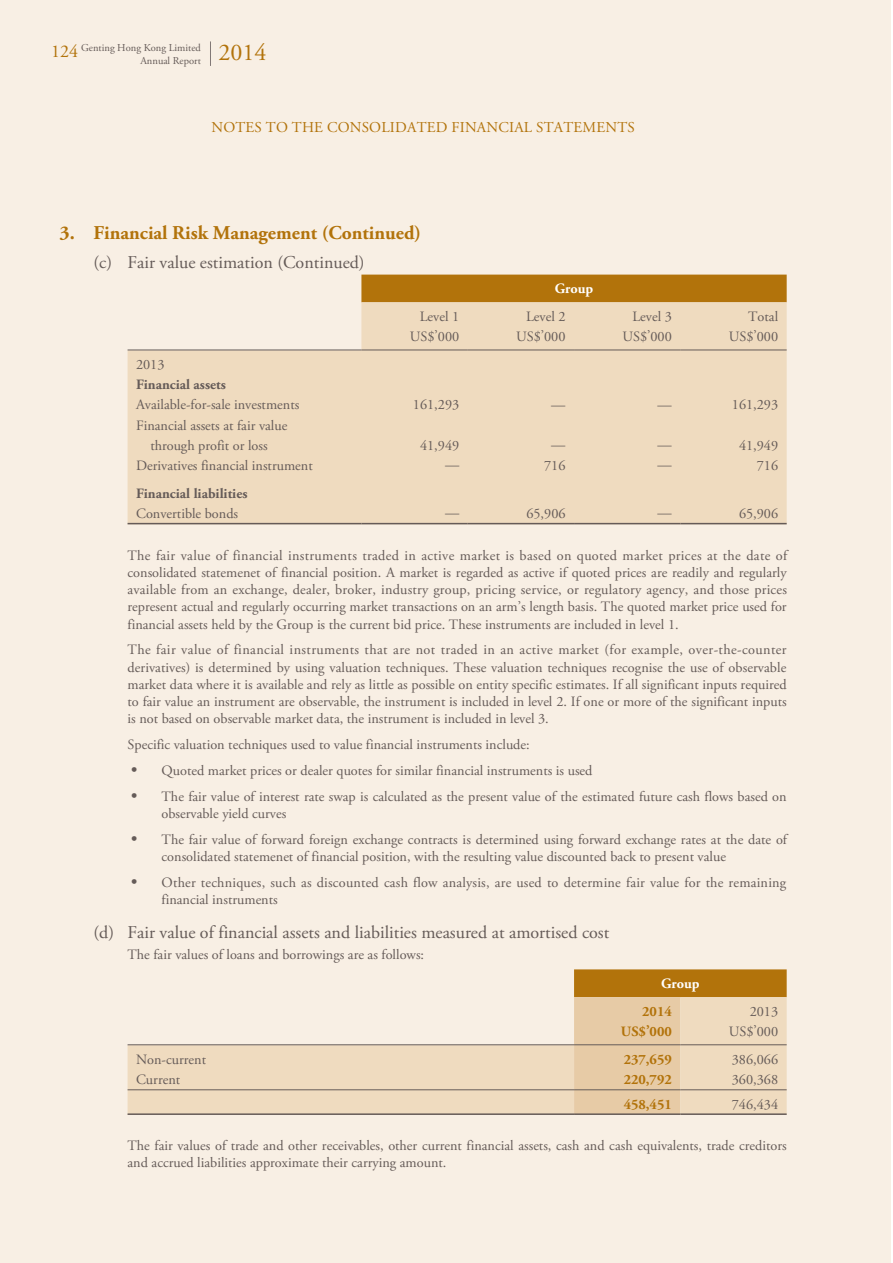
<style>
.page{position:relative;width:893px;height:1263px;background:#fff}
.page>*{position:absolute;margin:0;border:0;box-sizing:border-box;transform-origin:0 0}
.t1{font:24px "Adobe Garamond Pro";color:#b2730b}
._3__標題{font:700 19.5px "Adobe Garamond Pro";color:#b2730b}
._4__副標題{font:18px "Adobe Garamond Pro";color:#655b58}
.t2{font:18px "Adobe Garamond Pro";color:#b2730b}
.t3{font:15px "Adobe Garamond Pro";letter-spacing:.015em;color:#b2730b}
._1__內文{font:14.25px/17.2px "Adobe Garamond Pro";color:#655b58}
._9__表內文{font:14.25px "Adobe Garamond Pro";color:#655b58}
._9__表內文-2{font:700 14.25px "Adobe Garamond Pro";color:#655b58}
._9__表內文-3{font:700 14.25px "Adobe Garamond Pro";color:#b2730b}
._9__表內文-4{font:700 14.25px "Adobe Garamond Pro";color:#fff}
._1__內文-2{font:300 14.25px "M Sung HK";color:#655b58}
.t4{font:10.5px "Adobe Garamond Pro";color:#655b58}
</style>
<div class="page">
<div style="left:0;top:0;width:891px;height:1263px;background:#f8efe4"></div>
<svg style="left:210px;top:41px;width:1px;height:25px"></svg>
<div style="left:361px;top:275px;width:426px;height:27px;background:#b2730b"></div>
<svg style="left:128px;top:302px;width:659px;height:221px;background:#efdcc1"></svg>
<hr style="left:128px;top:350px;width:233px;height:1px;background:#655b58">
<hr style="left:361px;top:350px;width:107px;height:1px;background:#655b58">
<hr style="left:468px;top:350px;width:106px;height:1px;background:#655b58">
<hr style="left:574px;top:350px;width:106px;height:1px;background:#655b58">
<hr style="left:680px;top:350px;width:107px;height:1px;background:#655b58">
<hr style="left:128px;top:523px;width:233px;height:1px;background:#655b58">
<hr style="left:361px;top:523px;width:107px;height:1px;background:#655b58">
<hr style="left:468px;top:523px;width:106px;height:1px;background:#655b58">
<hr style="left:574px;top:523px;width:106px;height:1px;background:#655b58">
<hr style="left:680px;top:523px;width:107px;height:1px;background:#655b58">
<div style="left:574px;top:969px;width:213px;height:28px;background:#b2730b"></div>
<svg style="left:128px;top:997px;width:659px;height:116px;fill:#efdbbf"></svg>
<hr style="left:128px;top:1044px;width:446px;height:1px;background:#655b58">
<hr style="left:574px;top:1044px;width:106px;height:1px;background:#655b58">
<hr style="left:680px;top:1044px;width:107px;height:1px;background:#655b58">
<hr style="left:128px;top:1089px;width:446px;height:1px;background:#655b58">
<hr style="left:574px;top:1089px;width:106px;height:1px;background:#655b58">
<hr style="left:680px;top:1089px;width:107px;height:1px;background:#655b58">
<hr style="left:128px;top:1113px;width:446px;height:2px;background:#655b58">
<hr style="left:574px;top:1113px;width:106px;height:2px;background:#655b58">
<hr style="left:680px;top:1113px;width:107px;height:2px;background:#655b58">
<p class="t4" style="left:81px;top:42px;width:121px">Genting Hong Kong Limited</p>
<p class="t2" style="left:51px;top:41px;width:28px">124</p>
<p class="t4" style="left:140px;top:54px;width:62px">Annual Report</p>
<h1 class="t1" style="left:218px;top:38px;width:50px">2014</h1>
<p class="t3" style="left:211px;top:119px;width:425px">NOTES TO THE CONSOLIDATED FINANCIAL STATEMENTS</p>
<p class="_3__標題" style="left:60px;top:221px;width:363px">3. Financial Risk Management (Continued)</p>
<p class="_4__副標題" style="left:94px;top:252px;width:273px">(c) Fair value estimation (Continued)</p>
<p class="_9__表內文-4" style="left:555px;top:280px;width:40px">Group</p>
<p class="_9__表內文" style="left:420px;top:308px;width:41px">Level 1</p>
<p class="_9__表內文" style="left:526px;top:308px;width:41px">Level 2</p>
<p class="_9__表內文" style="left:632px;top:308px;width:41px">Level 3</p>
<p class="_9__表內文" style="left:748px;top:308px;width:31px">Total</p>
<p class="_9__表內文" style="left:410px;top:328px;width:51px">US$’000</p>
<p class="_9__表內文" style="left:516px;top:328px;width:51px">US$’000</p>
<p class="_9__表內文" style="left:622px;top:328px;width:51px">US$’000</p>
<p class="_9__表內文" style="left:729px;top:328px;width:51px">US$’000</p>
<p class="_9__表內文" style="left:136px;top:356px;width:30px">2013</p>
<p class="_9__表內文-2" style="left:136px;top:376px;width:91px">Financial assets</p>
<p class="_9__表內文" style="left:136px;top:396px;width:165px">Available-for-sale investments</p>
<p class="_9__表內文" style="left:413px;top:396px;width:48px">161,293</p>
<p class="_9__表內文" style="left:551px;top:395px;width:16px">—</p>
<p class="_9__表內文" style="left:658px;top:395px;width:16px">—</p>
<p class="_9__表內文" style="left:732px;top:396px;width:48px">161,293</p>
<p class="_9__表內文" style="left:136px;top:416px;width:153px">Financial assets at fair value</p>
<p class="_9__表內文" style="left:150px;top:437px;width:119px">through profit or loss</p>
<p class="_9__表內文" style="left:420px;top:437px;width:41px">41,949</p>
<p class="_9__表內文" style="left:551px;top:436px;width:16px">—</p>
<p class="_9__表內文" style="left:658px;top:436px;width:16px">—</p>
<p class="_9__表內文" style="left:739px;top:437px;width:41px">41,949</p>
<p class="_9__表內文" style="left:136px;top:457px;width:178px">Derivatives financial instrument</p>
<p class="_9__表內文" style="left:445px;top:456px;width:16px">—</p>
<p class="_9__表內文" style="left:544px;top:457px;width:23px">716</p>
<p class="_9__表內文" style="left:658px;top:456px;width:16px">—</p>
<p class="_9__表內文" style="left:757px;top:457px;width:23px">716</p>
<p class="_9__表內文-2" style="left:136px;top:485px;width:113px">Financial liabilities</p>
<p class="_9__表內文" style="left:136px;top:505px;width:104px">Convertible bonds</p>
<p class="_9__表內文" style="left:445px;top:504px;width:16px">—</p>
<p class="_9__表內文" style="left:526px;top:505px;width:41px">65,906</p>
<p class="_9__表內文" style="left:658px;top:504px;width:16px">—</p>
<p class="_9__表內文" style="left:739px;top:505px;width:41px">65,906</p>
<p class="_1__內文" style="left:128px;top:547px;width:661px;text-align:justify">The fair value of financial instruments traded in active market is based on quoted market prices at the date of consolidated statemenet of financial position. A market is regarded as active if quoted prices are readily and regularly available from an exchange, dealer, broker, industry group, pricing service, or regulatory agency, and those prices represent actual and regularly occurring market transactions on an arm’s length basis. The quoted market price used for financial assets held by the Group is the current bid price. These instruments are included in level 1.</p>
<p class="_1__內文" style="left:128px;top:642px;width:661px;text-align:justify">The fair value of financial instruments that are not traded in an active market (for example, over-the-counter derivatives) is determined by using valuation techniques. These valuation techniques recognise the use of observable market data where it is available and rely as little as possible on entity specific estimates. If all significant inputs required to fair value an instrument are observable, the instrument is included in level 2. If one or more of the significant inputs is not based on observable market data, the instrument is included in level 3.</p>
<p class="_1__內文" style="left:128px;top:736px;width:404px">Specific valuation techniques used to value financial instruments include:</p>
<p class="_1__內文-2" style="left:128px;top:759px;width:16px">‧</p>
<p class="_1__內文" style="left:162px;top:762px;width:432px">Quoted market prices or dealer quotes for similar financial instruments is used</p>
<p class="_1__內文-2" style="left:128px;top:785px;width:16px">‧</p>
<p class="_1__內文" style="left:162px;top:788px;width:627px">The fair value of interest rate swap is calculated as the present value of the estimated future cash flows based on observable yield curves</p>
<p class="_1__內文-2" style="left:128px;top:828px;width:16px">‧</p>
<p class="_1__內文" style="left:162px;top:831px;width:627px">The fair value of forward foreign exchange contracts is determined using forward exchange rates at the date of consolidated statemenet of financial position, with the resulting value discounted back to present value</p>
<p class="_1__內文-2" style="left:128px;top:871px;width:16px">‧</p>
<p class="_1__內文" style="left:162px;top:874px;width:626px">Other techniques, such as discounted cash flow analysis, are used to determine fair value for the remaining financial instruments</p>
<p class="_4__副標題" style="left:94px;top:921px;width:517px">(d) Fair value of financial assets and liabilities measured at amortised cost</p>
<p class="_1__內文" style="left:128px;top:946px;width:298px">The fair values of loans and borrowings are as follows:</p>
<p class="_9__表內文-4" style="left:661px;top:975px;width:40px">Group</p>
<p class="_9__表內文-3" style="left:642px;top:1003px;width:31px">2014</p>
<p class="_9__表內文" style="left:750px;top:1002px;width:30px">2013</p>
<p class="_9__表內文-3" style="left:621px;top:1023px;width:53px">US$’000</p>
<p class="_9__表內文" style="left:729px;top:1023px;width:51px">US$’000</p>
<p class="_9__表內文" style="left:136px;top:1050px;width:72px">Non-current</p>
<p class="_9__表內文-3" style="left:624px;top:1051px;width:50px">237,659</p>
<p class="_9__表內文" style="left:732px;top:1050px;width:48px">386,066</p>
<p class="_9__表內文" style="left:136px;top:1071px;width:46px">Current</p>
<p class="_9__表內文-3" style="left:624px;top:1071px;width:50px">220,792</p>
<p class="_9__表內文" style="left:732px;top:1071px;width:48px">360,368</p>
<p class="_9__表內文-3" style="left:624px;top:1096px;width:50px">458,451</p>
<p class="_9__表內文" style="left:732px;top:1095px;width:48px">746,434</p>
<p class="_1__內文" style="left:128px;top:1137px;width:661px">The fair values of trade and other receivables, other current financial assets, cash and cash equivalents, trade creditors and accrued liabilities approximate their carrying amount.</p>
</div>
